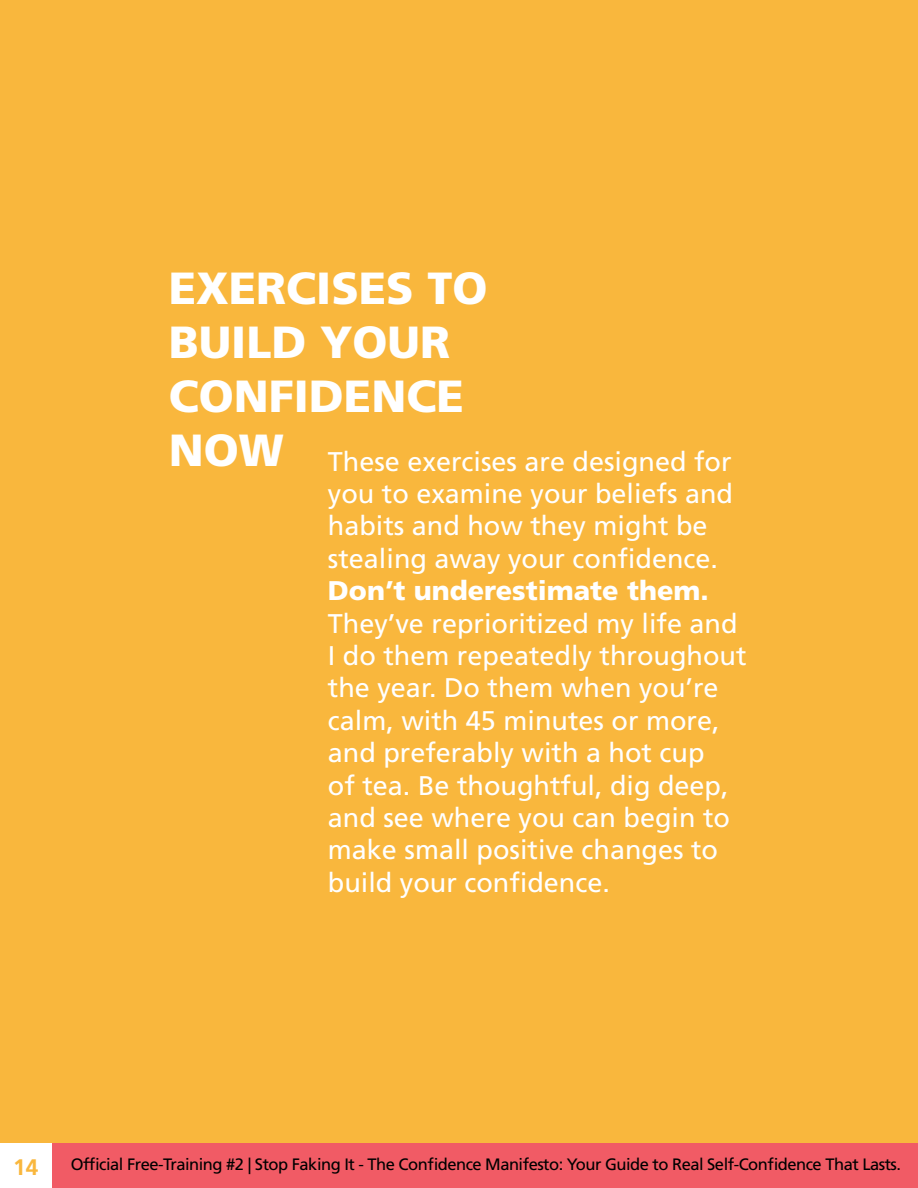
<style>
.page{position:relative;width:918px;height:1188px;background:#fff}
.page>*{position:absolute;margin:0;border:0;box-sizing:border-box;transform-origin:0 0}
.t1{font:900 45px/54px "Frutiger LT Std";color:#fff}
.t2{font:27px/32.4px "Frutiger LT Std";color:#fff}
.t3{font:900 27px "Frutiger LT Std";color:#fff}
.t4{font:700 22.5px "Frutiger LT Std";color:#f9b73d}
.t5{font:16.5px "Frutiger LT Std";letter-spacing:-.03em;color:#000}
</style>
<div class="page">
<div style="left:0;top:1143px;width:918px;height:45px;background:#f15b65"></div>
<div style="left:0;top:0;width:918px;height:1143px;background:#f9b73d"></div>
<div style="left:0;top:1143px;width:51px;height:45px;background:#fff"></div>
<h1 class="t1" style="left:169px;top:261px;width:320px">EXERCISES TO<br>BUILD YOUR<br>CONFIDENCE</h1>
<p class="t2" style="left:328px;top:445px;width:407px;text-indent:-159px"><sup>NOW</sup> These exercises are designed for you to examine your beliefs and habits and how they might be stealing away your confidence.</p>
<p class="t3" style="left:328px;top:574px;width:382px">Don’t underestimate them.</p>
<p class="t2" style="left:328px;top:607px;width:420px">They’ve reprioritized my life and<br>I do them repeatedly throughout the year. Do them when you’re calm, with 45 minutes or more, and preferably with a hot cup<br>of tea. Be thoughtful, dig deep, and see where you can begin to make small positive changes to build your confidence.</p>
<p class="t4" style="left:13px;top:1154px;width:27px">14</p>
<p class="t5" style="left:71px;top:1155px;width:832px">Official Free-Training #2 | Stop Faking It - The Confidence Manifesto: Your Guide to Real Self-Confidence That Lasts.</p>
</div>
